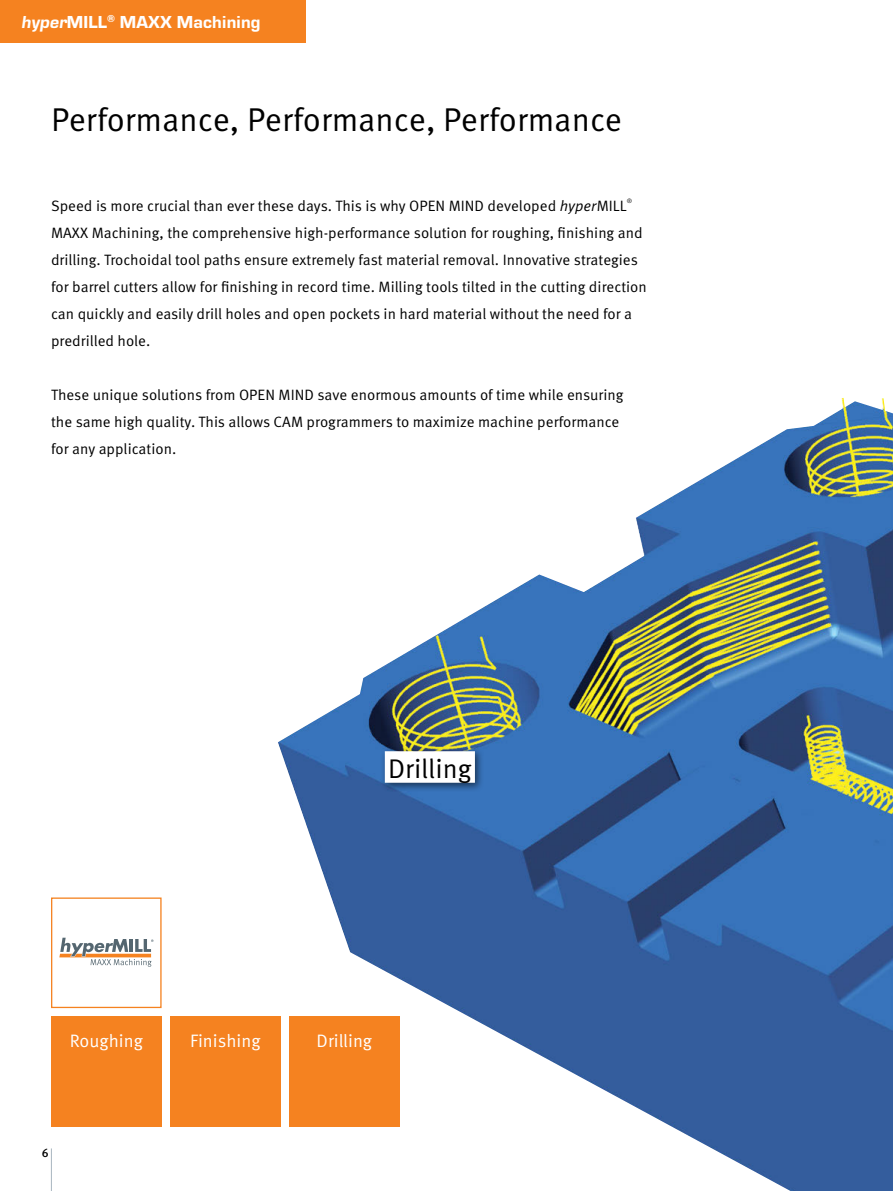
<style>
.page{position:relative;width:893px;height:1191px;background:#fff}
.page>*{position:absolute;margin:0;border:0;box-sizing:border-box;transform-origin:0 0}
.Head{font:33px "Meta Pro";color:#000}
.Head_NEU{font:27px "Meta Pro";color:#000}
.Subhead{font:18px "Meta Pro";color:#fff}
.Head-2{font:800 18px "Eurostile T";letter-spacing:.01em;color:#fff}
.Subhead-2{font:15px/27px "Meta Pro";color:#000}
.t1{font:500 12px "Meta Pro";color:#000}
.Subhead-3{font:6.15px "Meta Pro";color:#000}
.s1{font-style:italic}
</style>
<div class="page">
<hr style="left:51px;top:1148px;width:1px;height:43px;background:#a8b6bf">
<div style="left:0;top:0;width:306px;height:43px;background:#f58220"></div>
<img style="left:278px;top:398px;width:615px;height:793px">
<div style="left:51px;top:897px;width:111px;height:111px;border:1px solid #f58220"></div>
<svg style="left:59px;top:937px;width:95px;height:29px"></svg>
<div style="left:51px;top:1016px;width:111px;height:111px;background:#f58220"></div>
<div style="left:170px;top:1016px;width:111px;height:111px;background:#f58220"></div>
<div style="left:289px;top:1016px;width:111px;height:111px;background:#f58220"></div>
<div style="left:380px;top:747px;width:105px;height:45px;background:#000;opacity:.55"></div>
<div style="left:385px;top:751px;width:90px;height:31px;background:#fff"></div>
<p class="Head-2" style="left:21px;top:12px;width:241px">hyperMILL<sup>®</sup> MAXX Machining</p>
<p class="Head" style="left:51px;top:100px;width:572px">Performance, Performance, Performance</p>
<p class="Subhead-2" style="left:51px;top:193px;width:577px">Speed is more crucial than ever these days. This is why OPEN MIND developed <span class="s1">hyper</span>MILL</p>
<p class="Subhead-3" style="left:627px;top:197px;width:7px">®</p>
<p class="Subhead-2" style="left:51px;top:220px;width:597px">MAXX Machining, the comprehensive high-performance solution for roughing, finishing and drilling. Trochoidal tool paths ensure extremely fast material removal. Innovative strategies for barrel cutters allow for finishing in record time. Milling tools tilted in the cutting direction can quickly and easily drill holes and open pockets in hard material without the need for a predrilled hole.</p>
<p class="Subhead-2" style="left:51px;top:382px;width:574px">These unique solutions from OPEN MIND save enormous amounts of time while ensuring the same high quality. This allows CAM programmers to maximize machine performance for any application.</p>
<p class="Head_NEU" style="left:388px;top:752px;width:85px">Drilling</p>
<p class="Subhead" style="left:70px;top:1030px;width:75px">Roughing</p>
<p class="Subhead" style="left:190px;top:1030px;width:72px">Finishing</p>
<p class="Subhead" style="left:317px;top:1030px;width:57px">Drilling</p>
<p class="t1" style="left:42px;top:1145px;width:8px">6</p>
</div>
